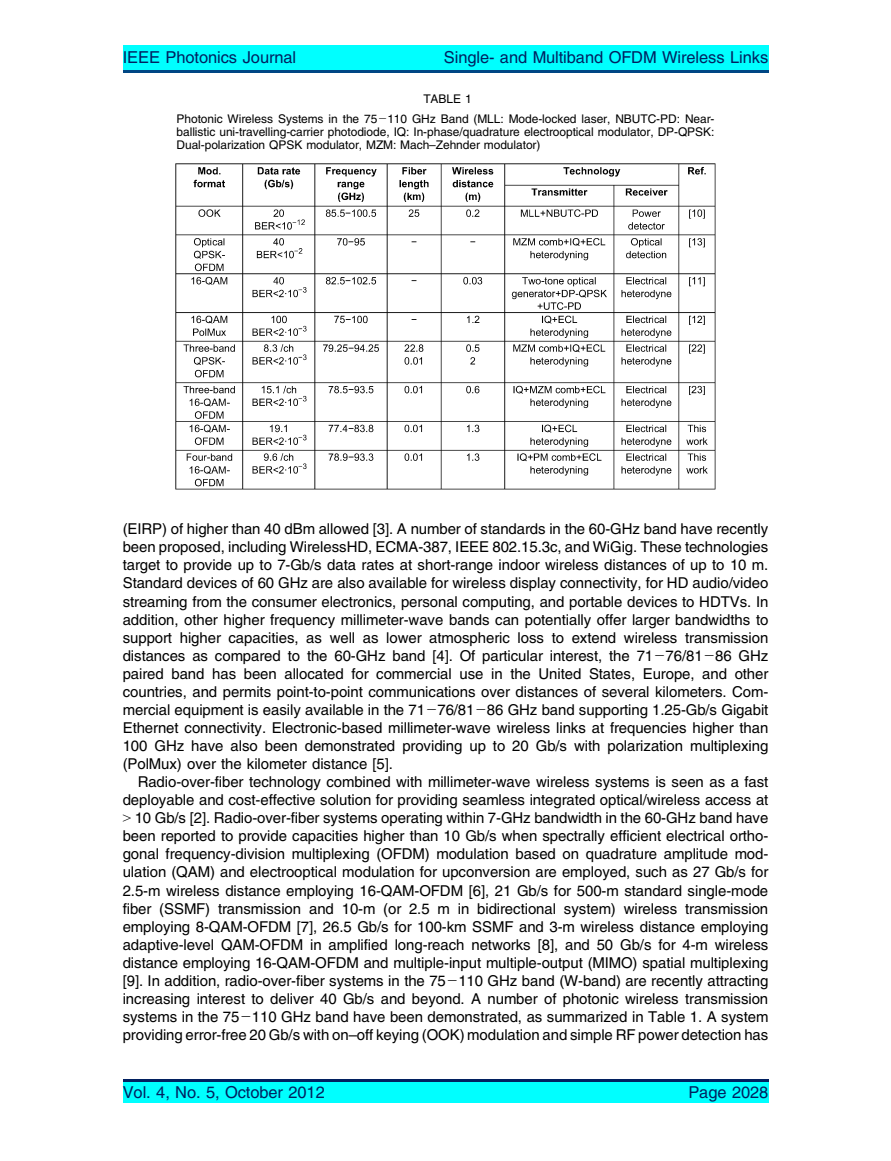
<style>
.page{position:relative;width:891px;height:1161px;background:#fff}
.page>*{position:absolute;margin:0;border:0;box-sizing:border-box;transform-origin:0 0}
.t1{font:16.5px "Adv T Tb 54 a 34 f 7";color:#012060}
.t2{font:15px/18px "Adv T Tb 54 a 34 f 7";color:#000;text-align:justify}
.t3{font:12px/19.4px "Adv T Tb 54 a 34 f 7";color:#000;text-align:center}
.s1{font-family:"Adv P0003"}
.s2{font-family:"Adv P0004"}
</style>
<div class="page">
<img style="left:175px;top:163px;width:541px;height:327px">
<div style="left:123px;top:45px;width:645px;height:28px;background:#0ff"></div>
<hr style="left:123px;top:70px;width:645px;height:3px;background:#004684">
<div style="left:123px;top:1079px;width:645px;height:24px;background:#0ff"></div>
<hr style="left:123px;top:1079px;width:645px;height:3px;background:#012060">
<p class="t1" style="left:123px;top:51px;width:175px">IEEE Photonics Journal</p>
<p class="t1" style="left:444px;top:51px;width:326px">Single- and Multiband OFDM Wireless Links</p>
<p class="t3" style="left:177px;top:90px;width:539px">TABLE 1<br>Photonic Wireless Systems in the 75<span class="s1">j</span>110 GHz Band (MLL: Mode-locked laser, NBUTC-PD: Near-</p>
<p class="t3" style="left:177px;top:126px;width:539px;line-height:13.5px;text-align:left">ballistic uni-travelling-carrier photodiode, IQ: In-phase/quadrature electrooptical modulator, DP-QPSK:<br>Dual-polarization QPSK modulator, MZM: Mach–Zehnder modulator)</p>
<p class="t2" style="left:123px;top:521px;width:647px">(EIRP) of higher than 40 dBm allowed [3]. A number of standards in the 60-GHz band have recently been proposed, including WirelessHD, ECMA-387, IEEE 802.15.3c, and WiGig. These technologies target to provide up to 7-Gb/s data rates at short-range indoor wireless distances of up to 10 m.<br>Standard devices of 60 GHz are also available for wireless display connectivity, for HD audio/video streaming from the consumer electronics, personal computing, and portable devices to HDTVs. In addition, other higher frequency millimeter-wave bands can potentially offer larger bandwidths to support higher capacities, as well as lower atmospheric loss to extend wireless transmission distances as compared to the 60-GHz band [4]. Of particular interest, the 71<span class="s1">j</span>76/81<span class="s1">j</span>86 GHz paired band has been allocated for commercial use in the United States, Europe, and other countries, and permits point-to-point communications over distances of several kilometers. Com&shy;mercial equipment is easily available in the 71<span class="s1">j</span>76/81<span class="s1">j</span>86 GHz band supporting 1.25-Gb/s Gigabit Ethernet connectivity. Electronic-based millimeter-wave wireless links at frequencies higher than 100 GHz have also been demonstrated providing up to 20 Gb/s with polarization multiplexing (PolMux) over the kilometer distance [5].</p>
<p class="t2" style="left:123px;top:774px;width:647px;text-indent:15px">Radio-over-fiber technology combined with millimeter-wave wireless systems is seen as a fast deployable and cost-effective solution for providing seamless integrated optical/wireless access at <span class="s2">9</span> 10 Gb/s [2]. Radio-over-fiber systems operating within 7-GHz bandwidth in the 60-GHz band have been reported to provide capacities higher than 10 Gb/s when spectrally efficient electrical ortho&shy;gonal frequency-division multiplexing (OFDM) modulation based on quadrature amplitude mod&shy;ulation (QAM) and electrooptical modulation for upconversion are employed, such as 27 Gb/s for 2.5-m wireless distance employing 16-QAM-OFDM [6], 21 Gb/s for 500-m standard single-mode fiber (SSMF) transmission and 10-m (or 2.5 m in bidirectional system) wireless transmission employing 8-QAM-OFDM [7], 26.5 Gb/s for 100-km SSMF and 3-m wireless distance employing adaptive-level QAM-OFDM in amplified long-reach networks [8], and 50 Gb/s for 4-m wireless distance employing 16-QAM-OFDM and multiple-input multiple-output (MIMO) spatial multiplexing [9]. In addition, radio-over-fiber systems in the 75<span class="s1">j</span>110 GHz band (W-band) are recently attracting increasing interest to deliver 40 Gb/s and beyond. A number of photonic wireless transmission systems in the 75<span class="s1">j</span>110 GHz band have been demonstrated, as summarized in Table 1. A system providing error-free 20 Gb/s with on–off keying (OOK) modulation and simple RF power detection has</p>
<p class="t1" style="left:123px;top:1087px;width:204px">Vol. 4, No. 5, October 2012</p>
<p class="t1" style="left:688px;top:1087px;width:82px">Page 2028</p>
</div>
